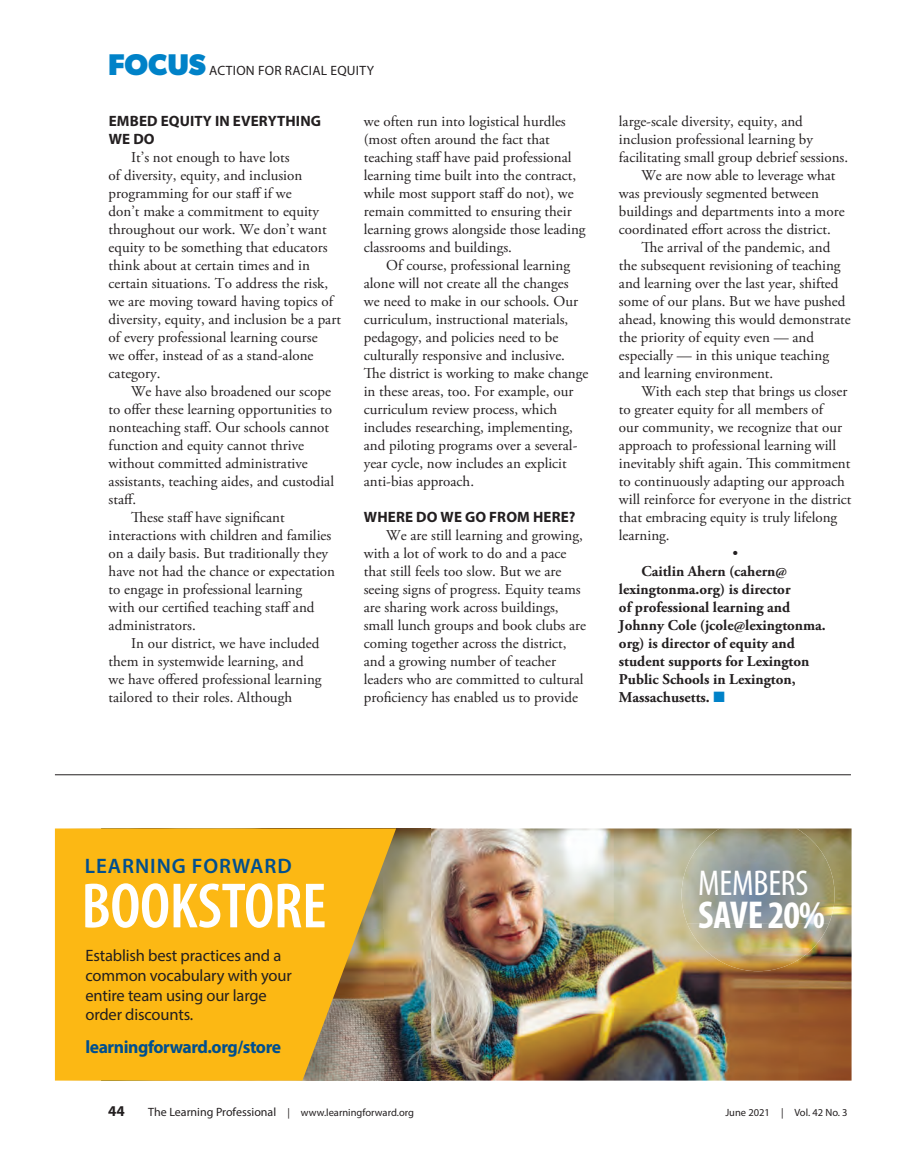
<style>
.page{position:relative;width:905px;height:1175px;background:#fff}
.page>*{position:absolute;margin:0;border:0;box-sizing:border-box;transform-origin:0 0}
.t1{font:600 condensed 64.5px "Myriad Pro";letter-spacing:-.005em;color:#fff}
.t2{font:700 condensed 39px "Myriad Pro";letter-spacing:-.015em;color:#fff}
.t3{font:condensed 36px "Myriad Pro";letter-spacing:-.005em;color:#fff}
.t4{font:700 30px "Gibson";color:#0082c8}
.t5{font:600 21px "Myriad Pro";letter-spacing:.045em;color:#004f8f}
.t6{font:700 18px "Myriad Pro";letter-spacing:-.025em;color:#004f8f}
.t7{font:16.5px/19.8px "Myriad Pro";letter-spacing:-.01em;color:#231f20}
.body{font:15px/18px "Adobe Garamond Pro";color:#231f20}
.body-2{font:700 15px/18px "Adobe Garamond Pro";color:#231f20}
.subhead{font:700 15px/18px "Myriad Pro";letter-spacing:.01em;color:#231f20}
.t8{font:13.5px "Myriad Pro";letter-spacing:.02em;color:#231f20}
.t9{font:10.5px "Myriad Pro";color:#231f20}
.s1{color:#0082c8}
.s2{font-size:12px}
</style>
<div class="page">
<hr style="left:55px;top:774px;width:795px;height:1px;background:#231f20">
<img style="left:430px;top:828px;width:421px;height:252px">
<img style="left:681px;top:828px;width:153px;height:95px">
<img style="left:687px;top:923px;width:142px;height:48px">
<img style="left:396px;top:828px;width:34px;height:252px">
<svg style="left:55px;top:828px;width:341px;height:252px;fill:#fcb814"></svg>
<p class="t4" style="left:108px;top:47px;width:99px">FOCUS</p>
<p class="t8" style="left:209px;top:62px;width:166px">ACTION FOR RACIAL EQUITY</p>
<p class="subhead" style="left:109px;top:111px;width:214px">EMBED EQUITY IN EVERYTHING<br>WE DO</p>
<p class="body" style="left:109px;top:149px;width:234px;text-indent:22px">It’s not enough to have lots<br>of diversity, equity, and inclusion programming for our staff if we<br>don’t make a commitment to equity throughout our work. We don’t want equity to be something that educators think about at certain times and in certain situations. To address the risk, we are moving toward having topics of diversity, equity, and inclusion be a part of every professional learning course<br>we offer, instead of as a stand-alone category.</p>
<p class="body" style="left:109px;top:383px;width:227px;text-indent:22px">We have also broadened our scope to offer these learning opportunities to nonteaching staff. Our schools cannot function and equity cannot thrive without committed administrative assistants, teaching aides, and custodial staff.</p>
<p class="body" style="left:109px;top:509px;width:228px;text-indent:22px">These staff have significant interactions with children and families on a daily basis. But traditionally they have not had the chance or expectation to engage in professional learning<br>with our certified teaching staff and administrators.</p>
<p class="body" style="left:109px;top:635px;width:214px;text-indent:22px">In our district, we have included them in systemwide learning, and we have offered professional learning tailored to their roles. Although</p>
<p class="body" style="left:364px;top:113px;width:223px">we often run into logistical hurdles (most often around the fact that teaching staff have paid professional learning time built into the contract, while most support staff do not), we remain committed to ensuring their learning grows alongside those leading classrooms and buildings.</p>
<p class="body" style="left:364px;top:257px;width:226px;text-indent:23px">Of course, professional learning alone will not create all the changes<br>we need to make in our schools. Our curriculum, instructional materials, pedagogy, and policies need to be culturally responsive and inclusive.<br>The district is working to make change in these areas, too. For example, our curriculum review process, which includes researching, implementing, and piloting programs over a several&shy;year cycle, now includes an explicit anti-bias approach.</p>
<p class="subhead" style="left:364px;top:507px;width:213px">WHERE DO WE GO FROM HERE?</p>
<p class="body" style="left:364px;top:527px;width:224px;text-indent:23px">We are still learning and growing, with a lot of work to do and a pace that still feels too slow. But we are seeing signs of progress. Equity teams are sharing work across buildings, small lunch groups and book clubs are coming together across the district, and a growing number of teacher leaders who are committed to cultural proficiency has enabled us to provide</p>
<p class="body" style="left:619px;top:113px;width:231px">large-scale diversity, equity, and inclusion professional learning by facilitating small group debrief sessions.</p>
<p class="body" style="left:619px;top:167px;width:227px;text-indent:22px">We are now able to leverage what was previously segmented between buildings and departments into a more coordinated effort across the district.</p>
<p class="body" style="left:619px;top:239px;width:233px;text-indent:22px">The arrival of the pandemic, and the subsequent revisioning of teaching and learning over the last year, shifted some of our plans. But we have pushed ahead, knowing this would demonstrate the priority of equity even — and especially — in this unique teaching and learning environment.</p>
<p class="body" style="left:619px;top:383px;width:234px;text-indent:22px">With each step that brings us closer to greater equity for all members of<br>our community, we recognize that our approach to professional learning will inevitably shift again. This commitment to continuously adapting our approach will reinforce for everyone in the district that embracing equity is truly lifelong learning.</p>
<p class="body" style="left:732px;top:545px;width:7px">•</p>
<p class="body-2" style="left:619px;top:563px;width:208px;text-indent:22px">Caitlin Ahern (cahern@ lexingtonma.org) is director<br>of professional learning and<br>Johnny Cole (jcole@lexingtonma. org) is director of equity and student supports for Lexington<br>Public Schools in Lexington,<br>Massachusetts. <span class="s1">■</span></p>
<p class="t5" style="left:85px;top:853px;width:208px">LEARNING FORWARD</p>
<p class="t1" style="left:81px;top:866px;width:246px">BOOKSTORE</p>
<p class="t7" style="left:85px;top:945px;width:208px">Establish best practices and a common vocabulary with your entire team using our large order discounts.</p>
<p class="t6" style="left:85px;top:1035px;width:197px">learningforward.org/store</p>
<p class="t3" style="left:698px;top:861px;width:112px">MEMBERS</p>
<p class="t2" style="left:698px;top:890px;width:128px">SAVE 20%</p>
<p class="subhead" style="left:108px;top:1101px;width:18px">44</p>
<p class="t9" style="left:148px;top:1106px;width:267px"><span class="s2">The Learning Professional</span> | www.learningforward.org</p>
<p class="t9" style="left:725px;top:1106px;width:124px">June 2021 | Vol. 42 No. 3</p>
</div>
